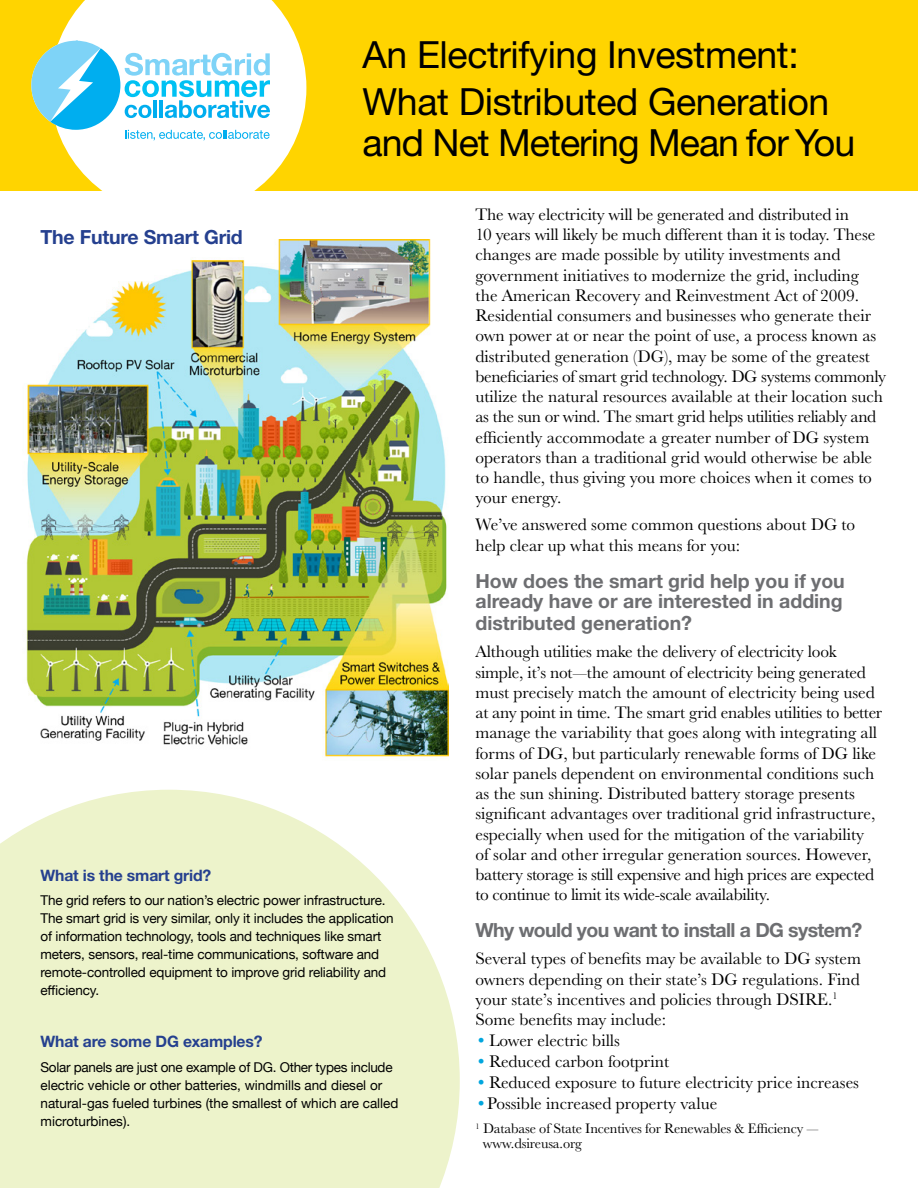
<style>
.page{position:relative;width:918px;height:1188px;background:#fff}
.page>*{position:absolute;margin:0;border:0;box-sizing:border-box;transform-origin:0 0}
.t1{font:37.5px/40.5px "Helvetica Neue";letter-spacing:-.01em;color:#000}
.t2{font:700 19.5px/20.2px "Helvetica Neue";color:#6d6e71}
.t3{font:700 19.5px "Helvetica Neue";letter-spacing:-.03em;color:#6d6e71}
.t4{font:700 19.5px "Helvetica Neue";letter-spacing:-.01em;color:#25408f}
.t5{font:17.25px/20.2px "URW Basker T";color:#000}
.sub2{font:700 15.75px "Helvetica Neue";letter-spacing:-.01em;color:#25408f}
.t6{font:14.25px/14.2px "URW Basker T";letter-spacing:-.01em;color:#000}
.sidebar{font:13.5px/18px "Helvetica Neue";letter-spacing:-.01em;color:#000}
.s1{color:#00a6de}
</style>
<div class="page">
<svg style="left:0;top:790px;width:460px;height:398px;fill:#edf3cb"></svg>
<div style="left:0;top:0;width:918px;height:190px;background:#ffd400"></div>
<svg style="left:50px;top:0;width:256px;height:191px;fill:#fff"></svg>
<svg style="left:31px;top:41px;width:239px;height:100px"></svg>
<img style="left:26px;top:240px;width:422px;height:517px">
<p class="t1" style="left:363px;top:34px;width:438px">An Electrifying Investment:</p>
<p class="t1" style="left:363px;top:81px;width:494px">What Distributed Generation and Net Metering Mean for You</p>
<p class="t4" style="left:40px;top:225px;width:204px">The Future Smart Grid</p>
<p class="sub2" style="left:40px;top:865px;width:172px">What is the smart grid?</p>
<p class="sidebar" style="left:40px;top:892px;width:355px">The grid refers to our nation’s electric power infrastructure.<br>The smart grid is very similar, only it includes the application of information technology, tools and techniques like smart meters, sensors, real-time communications, software and remote-controlled equipment to improve grid reliability and efficiency.</p>
<p class="sub2" style="left:40px;top:1032px;width:224px">What are some DG examples?</p>
<p class="sidebar" style="left:40px;top:1059px;width:360px">Solar panels are just one example of DG. Other types include electric vehicle or other batteries, windmills and diesel or natural-gas fueled turbines (the smallest of which are called microturbines).</p>
<p class="t5" style="left:476px;top:204px;width:412px">The way electricity will be generated and distributed in<br>10 years will likely be much different than it is today. These changes are made possible by utility investments and government initiatives to modernize the grid, including<br>the American Recovery and Reinvestment Act of 2009.<br>Residential consumers and businesses who generate their own power at or near the point of use, a process known as distributed generation (DG), may be some of the greatest beneficiaries of smart grid technology. DG systems commonly utilize the natural resources available at their location such as the sun or wind. The smart grid helps utilities reliably and efficiently accommodate a greater number of DG system operators than a traditional grid would otherwise be able to handle, thus giving you more choices when it comes to your energy.</p>
<p class="t5" style="left:476px;top:515px;width:381px">We’ve answered some common questions about DG to help clear up what this means for you:</p>
<p class="t2" style="left:476px;top:570px;width:371px">How does the smart grid help you if you already have or are interested in adding</p>
<p class="t2" style="left:476px;top:613px;width:218px">distributed generation?</p>
<p class="t5" style="left:476px;top:642px;width:408px">Although utilities make the delivery of electricity look simple, it’s not—the amount of electricity being generated must precisely match the amount of electricity being used at any point in time. The smart grid enables utilities to better manage the variability that goes along with integrating all forms of DG, but particularly renewable forms of DG like solar panels dependent on environmental conditions such as the sun shining. Distributed battery storage presents significant advantages over traditional grid infrastructure, especially when used for the mitigation of the variability<br>of solar and other irregular generation sources. However, battery storage is still expensive and high prices are expected to continue to limit its wide-scale availability.</p>
<p class="t3" style="left:476px;top:918px;width:388px">Why would you want to install a DG system?</p>
<p class="t5" style="left:476px;top:949px;width:387px">Several types of benefits may be available to DG system owners depending on their state’s DG regulations. Find your state’s incentives and policies through DSIRE.<sup>1<br></sup>Some benefits may include:</p>
<p class="t5" style="left:476px;top:1030px;width:146px"><span class="s1">•</span>Lower electric bills</p>
<p class="t5" style="left:476px;top:1051px;width:195px"><span class="s1">•</span>Reduced carbon footprint</p>
<p class="t5" style="left:476px;top:1072px;width:385px"><span class="s1">•</span>Reduced exposure to future electricity price increases</p>
<p class="t5" style="left:476px;top:1093px;width:243px"><span class="s1">•</span>Possible increased property value</p>
<p class="t6" style="left:483px;top:1122px;width:337px;text-indent:-7px"><sup>1</sup> Database of State Incentives for Renewables &amp; Efficiency — www.dsireusa.org</p>
</div>
